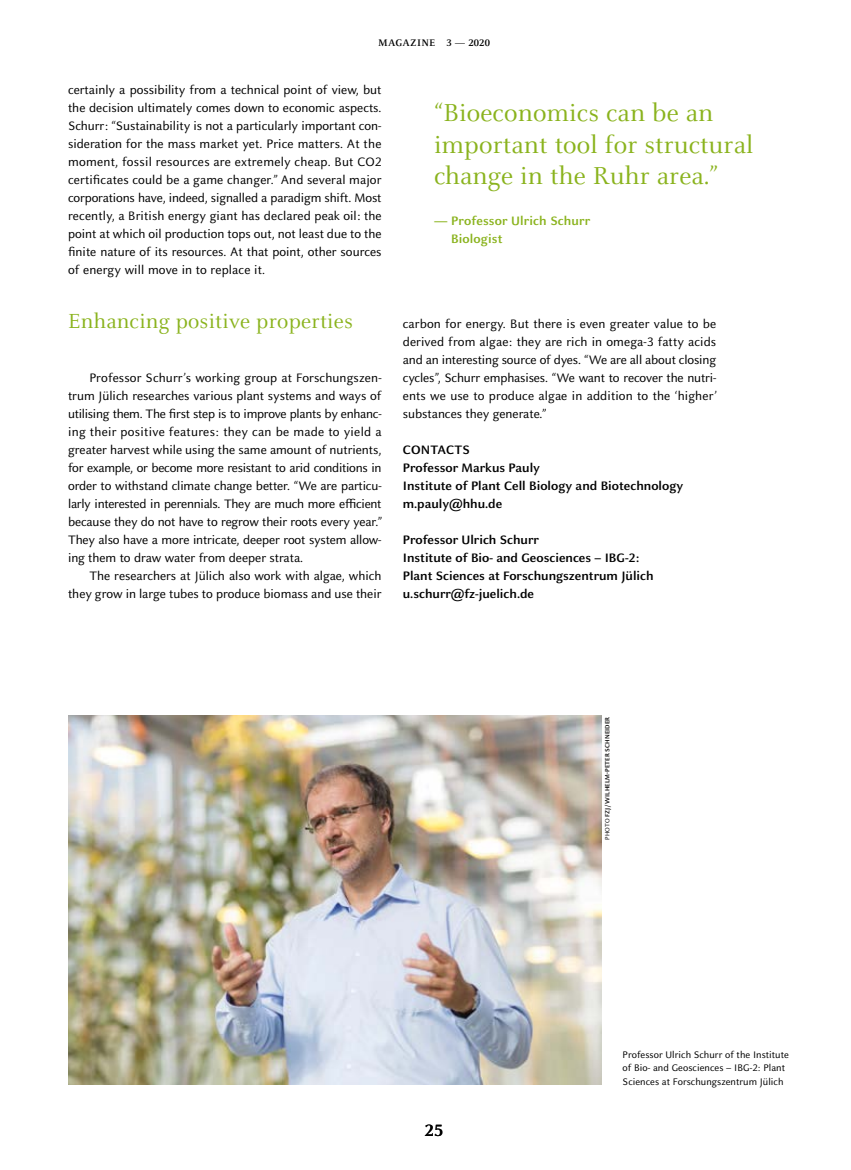
<style>
.page{position:relative;width:851px;height:1170px;background:#fff}
.page>*{position:absolute;margin:0;border:0;box-sizing:border-box;transform-origin:0 0}
.t1{font:27px/31.5px "Celeste Pro";letter-spacing:.005em;color:#8ab31d}
.t2{font:22.5px "Celeste Pro";letter-spacing:.01em;color:#8ab31d}
.t3{font:700 18px "Celeste Pro";color:#000}
.t4{font:13.5px/18px "Celeste Sans Pro";color:#000;text-align:justify}
.t5{font:700 13.5px/18px "Celeste Sans Pro";color:#000}
.t6{font:700 13.5px/18px "Celeste Sans Pro";letter-spacing:.01em;color:#8ab31d}
.t7{font:10.5px/13.5px "Celeste Sans Pro";letter-spacing:.005em;color:#000}
.t8{font:700 10.5px "Celeste Pro";letter-spacing:.03em;color:#000}
.t9{font:700 6.75px "Celeste Sans Pro";letter-spacing:.01em;color:#000}
.s1{font-weight:400}
</style>
<div class="page">
<img style="left:68px;top:715px;width:533px;height:369px">
<p class="t8" style="left:378px;top:36px;width:113px">MAGAZINE 3 — 2020</p>
<p class="t4" style="left:68px;top:80px;width:315px">certainly a possibility from a technical point of view, but the decision ultimately comes down to economic aspects.<br>Schurr: “Sustainability is not a particularly important con&shy;sideration for the mass market yet. Price matters. At the moment, fossil resources are extremely cheap. But CO2 certificates could be a game changer.” And several major corporations have, indeed, signalled a paradigm shift. Most recently, a British energy giant has declared peak oil: the point at which oil production tops out, not least due to the finite nature of its resources. At that point, other sources of energy will move in to replace it.</p>
<h2 class="t2" style="left:68px;top:307px;width:286px">Enhancing positive properties</h2>
<p class="t4" style="left:68px;top:368px;width:315px;text-indent:21px">Professor Schurr’s working group at Forschungszen&shy;trum Jülich researches various plant systems and ways of utilising them. The first step is to improve plants by enhanc&shy;ing their positive features: they can be made to yield a greater harvest while using the same amount of nutrients, for example, or become more resistant to arid conditions in order to withstand climate change better. “We are particu&shy;larly interested in perennials. They are much more efficient because they do not have to regrow their roots every year.” They also have a more intricate, deeper root system allow&shy;ing them to draw water from deeper strata.</p>
<p class="t4" style="left:68px;top:566px;width:315px;text-align:right">The researchers at Jülich also work with algae, which they grow in large tubes to produce biomass and use their</p>
<h1 class="t1" style="left:434px;top:96px;width:321px">“Bioeconomics can be an important tool for structural change in the Ruhr area.”</h1>
<p class="t6" style="left:451px;top:211px;width:141px;text-indent:-17px">— Professor Ulrich Schurr<br>Biologist</p>
<p class="t4" style="left:403px;top:314px;width:315px">carbon for energy. But there is even greater value to be derived from algae: they are rich in omega-3 fatty acids and an interesting source of dyes. “We are all about closing cycles”, Schurr emphasises. “We want to recover the nutri&shy;ents we use to produce algae in addition to the ‘higher’ substances they generate.”</p>
<p class="t5" style="left:403px;top:440px;width:282px">CONTACTS<br>Professor Markus Pauly<br>Institute of Plant Cell Biology and Biotechnology m.pauly@hhu.de</p>
<p class="t5" style="left:403px;top:530px;width:252px">Professor Ulrich Schurr<br>Institute of Bio- and Geosciences – IBG-2:<br>Plant Sciences at Forschungszentrum Jülich u.schurr@fz-juelich.de</p>
<p class="t9" style="left:603px;top:839px;width:125px;rotate:-90deg"><span class="s1">PHOTO</span> FZJ/WILHELM-PETER SCHNEIDER</p>
<h3 class="t3" style="left:425px;top:1118px;width:20px">25</h3>
<p class="t7" style="left:622px;top:1047px;width:168px">Professor Ulrich Schurr of the Institute of Bio- and Geosciences – IBG-2: Plant<br>Sciences at Forschungszentrum Jülich</p>
</div>
